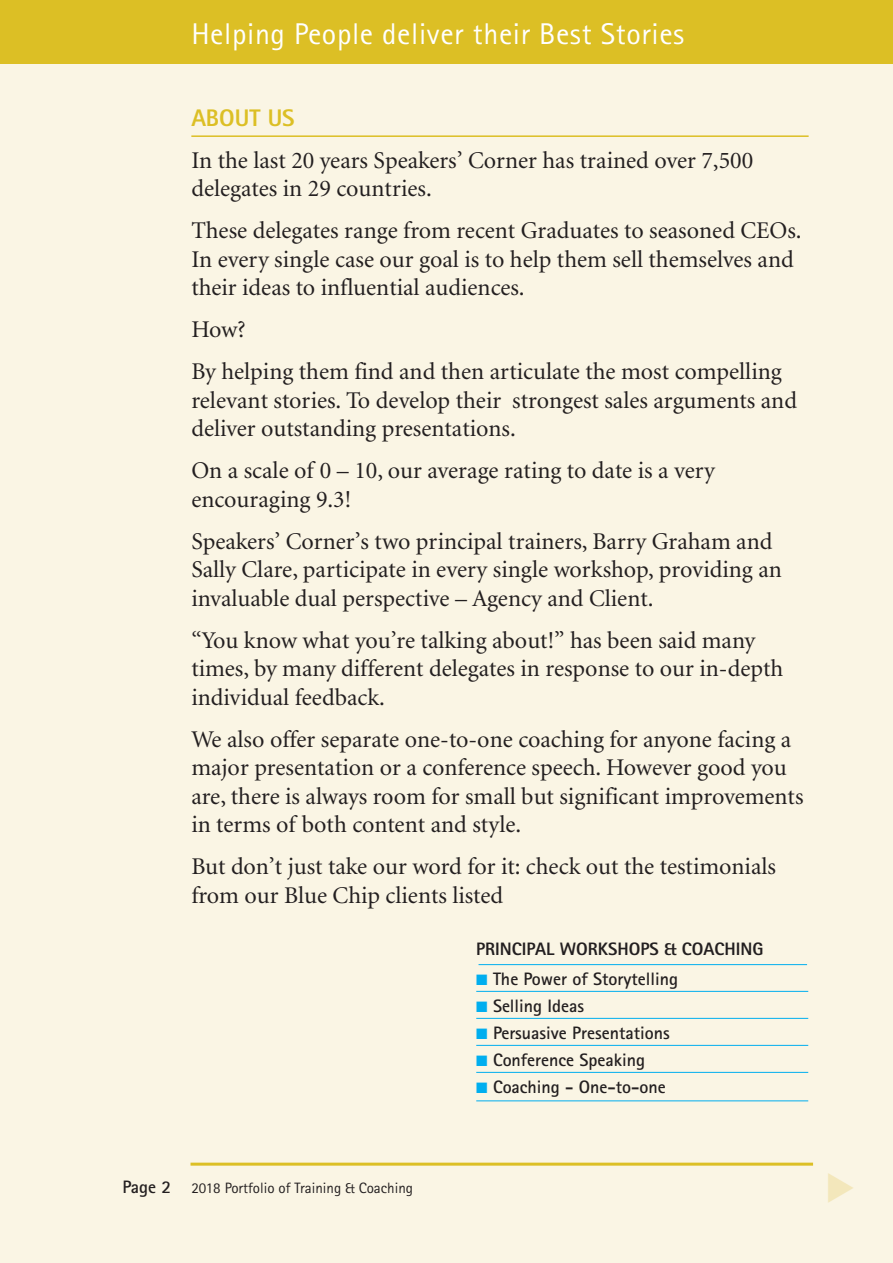
<style>
.page{position:relative;width:893px;height:1263px;background:#faf5e4}
.page>*{position:absolute;margin:0;border:0;box-sizing:border-box;transform-origin:0 0}
.t1{font:30px "Rotis Sans Serif";letter-spacing:.02em;color:#fff}
.t2{font:24px/28.5px "Minion";color:#231f20}
.t3{font:800 24px "Rotis Sans Serif";color:#dcbf25}
.t4{font:700 18px "Rotis Sans Serif";color:#231f20}
.t5{font:800 18px "Rotis Sans Serif";color:#231f20}
.t6{font:15px "Rotis Sans Serif";color:#231f20}
.s1{color:#00aeef}
.s2{font-weight:700;font-size:18px}
</style>
<div class="page">
<hr style="left:191px;top:135px;width:618px;height:2px;background:#dcbf25">
<hr style="left:476px;top:991px;width:332px;height:1px;background:#00aeef">
<hr style="left:476px;top:1018px;width:332px;height:1px;background:#00aeef">
<hr style="left:476px;top:1045px;width:332px;height:1px;background:#00aeef">
<hr style="left:476px;top:1072px;width:332px;height:1px;background:#00aeef">
<hr style="left:476px;top:1100px;width:332px;height:1px;background:#00aeef">
<hr style="left:190px;top:1163px;width:623px;height:3px;background:#dcbf25">
<div style="left:0;top:0;width:893px;height:63px;background:#dcbf25"></div>
<hr style="left:478px;top:964px;width:329px;height:1px;background:#00aeef">
<p class="t1" style="left:191px;top:23px;width:494px">Helping People deliver their Best Stories</p>
<p class="t3" style="left:191px;top:109px;width:105px">ABOUT US</p>
<p class="t2" style="left:191px;top:148px;width:563px">In the last 20 years Speakers’ Corner has trained over 7,500 delegates in 29 countries.</p>
<p class="t2" style="left:191px;top:218px;width:612px">These delegates range from recent Graduates to seasoned CEOs.<br>In every single case our goal is to help them sell themselves and their ideas to influential audiences.</p>
<p class="t2" style="left:191px;top:310px;width:592px;line-height:42px">How?<br>By helping them find and then articulate the most compelling</p>
<p class="t2" style="left:191px;top:388px;width:607px">relevant stories. To develop their strongest sales arguments and deliver outstanding presentations.</p>
<p class="t2" style="left:191px;top:458px;width:525px">On a scale of 0 – 10, our average rating to date is a very encouraging 9.3!</p>
<p class="t2" style="left:191px;top:529px;width:592px">Speakers’ Corner’s two principal trainers, Barry Graham and<br>Sally Clare, participate in every single workshop, providing an invaluable dual perspective – Agency and Client.</p>
<p class="t2" style="left:191px;top:628px;width:593px">“You know what you’re talking about!” has been said many times, by many different delegates in response to our in-depth individual feedback.</p>
<p class="t2" style="left:191px;top:727px;width:614px">We also offer separate one-to-one coaching for anyone facing a major presentation or a conference speech. However good you are, there is always room for small but significant improvements in terms of both content and style.</p>
<p class="t2" style="left:191px;top:854px;width:586px">But don’t just take our word for it: check out the testimonials from our Blue Chip clients listed</p>
<p class="t5" style="left:476px;top:942px;width:289px">PRINCIPAL WORKSHOPS &amp; COACHING</p>
<p class="t4" style="left:476px;top:972px;width:203px"><span class="s1">■</span> The Power of Storytelling</p>
<p class="t4" style="left:476px;top:999px;width:109px"><span class="s1">■</span> Selling Ideas</p>
<p class="t4" style="left:476px;top:1026px;width:195px"><span class="s1">■</span> Persuasive Presentations</p>
<p class="t4" style="left:476px;top:1053px;width:170px"><span class="s1">■</span> Conference Speaking</p>
<p class="t4" style="left:476px;top:1080px;width:191px"><span class="s1">■</span> Coaching - One-to-one</p>
<p class="t6" style="left:122px;top:1182px;width:292px"><span class="s2">Page 2</span> 2018 Portfolio of Training &amp; Coaching</p>
</div>
